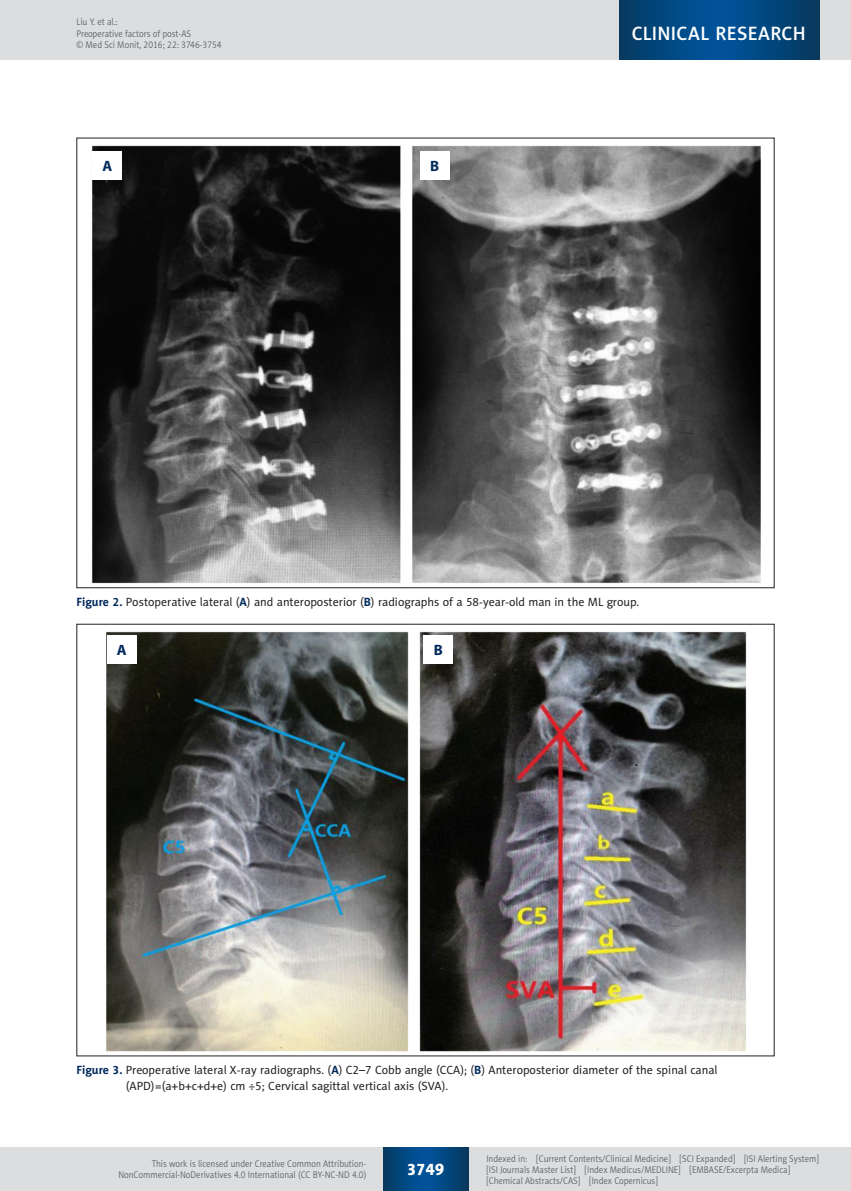
<style>
.page{position:relative;width:851px;height:1191px;background:#fff}
.page>*{position:absolute;margin:0;border:0;box-sizing:border-box;transform-origin:0 0}
.t1{font:19.5px "Naomi Sans EFN Medium";letter-spacing:.015em;color:#fff}
.t2{font:16.5px "Naomi Sans EFN Heavy";color:#fff}
.t3{font:700 15px "Myriad Pro";color:#00295c}
.MSM_Rycina_tytul{font:12px/15.8px "Naomi Sans EFN";color:#231f20}
.t4{font:9.75px/11.2px "Naomi Sans EFN Light";color:#57585a;scale:.9 1}
.s1{font-weight:700;color:#00295c}
</style>
<div class="page">
<img style="left:92px;top:145px;width:669px;height:439px">
<div style="left:93px;top:151px;width:29px;height:28px;background:#fff"></div>
<div style="left:420px;top:151px;width:29px;height:28px;background:#fff"></div>
<img style="left:106px;top:631px;width:641px;height:421px">
<div style="left:107px;top:635px;width:29px;height:28px;background:#fff"></div>
<div style="left:423px;top:635px;width:30px;height:28px;background:#fff"></div>
<div style="left:0;top:1148px;width:850px;height:43px;background:#dcdddf"></div>
<svg style="left:383px;top:1147px;width:85px;height:43px;background:#02477e"></svg>
<div style="left:0;top:0;width:850px;height:60px;background:#dcdddf"></div>
<svg style="left:619px;top:0;width:200px;height:60px;background:#02477e"></svg>
<p class="t4" style="left:77px;top:16px;width:163px">Liu Y. et al.:<br>Preoperative factors of post-AS<br>© Med Sci Monit, 2016; 22: 3746-3754</p>
<h1 class="t1" style="left:631px;top:22px;width:175px">CLINICAL RESEARCH</h1>
<p class="t3" style="left:102px;top:156px;width:11px">A</p>
<p class="t3" style="left:430px;top:156px;width:11px">B</p>
<p class="MSM_Rycina_tytul" style="left:77px;top:594px;width:564px"><span class="s1">Figure 2.</span> Postoperative lateral (<span class="s1">A</span>) and anteroposterior (<span class="s1">B</span>) radiographs of a 58-year-old man in the ML group.</p>
<p class="t3" style="left:117px;top:640px;width:11px">A</p>
<p class="t3" style="left:433px;top:640px;width:11px">B</p>
<p class="MSM_Rycina_tytul" style="left:126px;top:1062px;width:593px;text-indent:-49px"><span class="s1">Figure 3.</span> Preoperative lateral X-ray radiographs. (<span class="s1">A</span>) C2–7 Cobb angle (CCA); (<span class="s1">B</span>) Anteroposterior diameter of the spinal canal (APD)=(a+b+c+d+e) cm ÷5; Cervical sagittal vertical axis (SVA).</p>
<p class="t4" style="left:118px;top:1158px;width:277px;text-align:right">This work is licensed under Creative Common Attribution-<br>NonCommercial-NoDerivatives 4.0 International (CC BY-NC-ND 4.0)</p>
<h2 class="t2" style="left:406px;top:1159px;width:39px">3749</h2>
<p class="t4" style="left:486px;top:1152px;width:371px">Indexed in: [Current Contents/Clinical Medicine] [SCI Expanded] [ISI Alerting System] [ISI Journals Master List] [Index Medicus/MEDLINE] [EMBASE/Excerpta Medica] [Chemical Abstracts/CAS] [Index Copernicus]</p>
</div>
